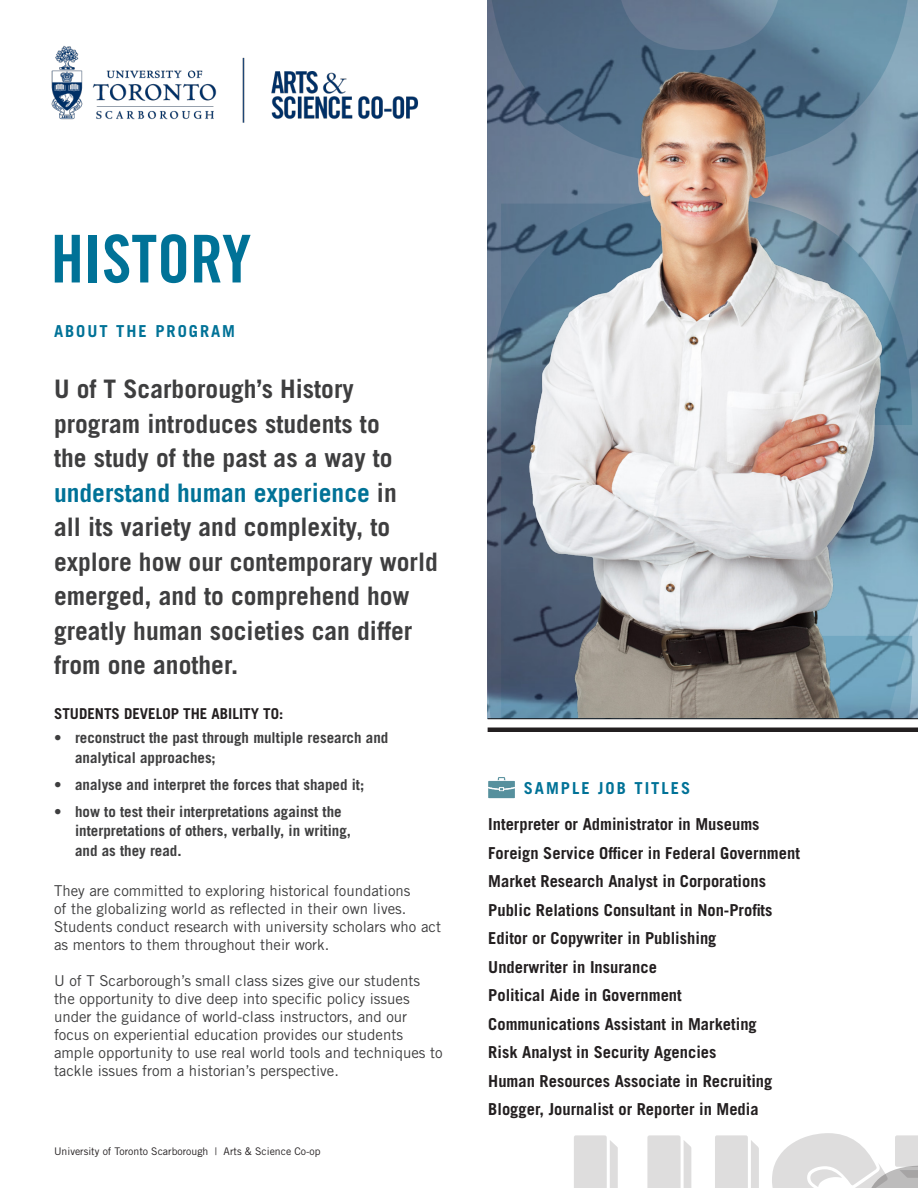
<style>
.page{position:relative;width:918px;height:1188px;background:#fff}
.page>*{position:absolute;margin:0;border:0;box-sizing:border-box;transform-origin:0 0}
.t1{font:700 932.4px "Trade Gothic";color:#007ea2}
.t2{font:66px "Trade Gothic LT Std Bd Cn 20";color:#007297}
.t3{font:700 25.5px/34.5px "Trade Gothic LT Std";color:#3e3e3f}
.SubTitles{font:700 16.5px "Trade Gothic LT Std";color:#231f20}
.SubTitles-2{font:700 16.5px "Trade Gothic LT Std";letter-spacing:.12em;color:#007297}
.t4{font:15px/18px "Trade Gothic LT Std";color:#3e3e3f}
.t5{font:700 15px/19.5px "Trade Gothic LT Std";color:#3e3e3f}
.t6{font:700 15px "Trade Gothic LT Std";color:#231f20}
.t7{font:10.5px "Trade Gothic LT Std";color:#231f20}
.s1{color:#007297}
.s2{font-weight:400}
</style>
<div class="page">
<img style="left:488px;top:777px;width:26px;height:22px">
<img style="left:51px;top:46px;width:367px;height:77px">
<hr style="left:488px;top:718px;width:430px;height:1px;background:#231f20">
<hr style="left:488px;top:728px;width:430px;height:4px;background:#231f20">
<img style="left:487px;top:0;width:431px;height:28px">
<img style="left:487px;top:28px;width:431px;height:690px">
<h1 class="t1" style="left:-83px;top:-27px;width:1245px">OMSC</h1>
<p class="t2" style="left:51px;top:219px;width:202px">HISTORY</p>
<p class="SubTitles-2" style="left:54px;top:321px;width:183px">ABOUT THE PROGRAM</p>
<p class="t3" style="left:54px;top:371px;width:385px">U of T Scarborough’s History program introduces students to<br>the study of the past as a way to <span class="s1">understand human experience</span> in<br>all its variety and complexity, to explore how our contemporary world emerged, and to comprehend how greatly human societies can differ from one another.</p>
<p class="t6" style="left:54px;top:704px;width:231px">STUDENTS DEVELOP THE ABILITY TO:</p>
<p class="t5" style="left:75px;top:728px;width:315px;text-indent:-21px"><span class="s2">•</span> reconstruct the past through multiple research and analytical approaches;</p>
<p class="t5" style="left:54px;top:774px;width:312px"><span class="s2">•</span> analyse and interpret the forces that shaped it;</p>
<p class="t5" style="left:75px;top:801px;width:278px;text-indent:-21px"><span class="s2">•</span> how to test their interpretations against the interpretations of others, verbally, in writing, and as they read.</p>
<p class="t4" style="left:54px;top:882px;width:389px">They are committed to exploring historical foundations<br>of the globalizing world as reflected in their own lives.<br>Students conduct research with university scholars who act as mentors to them throughout their work.</p>
<p class="t4" style="left:54px;top:972px;width:390px">U of T Scarborough’s small class sizes give our students the opportunity to dive deep into specific policy issues under the guidance of world-class instructors, and our focus on experiential education provides our students ample opportunity to use real world tools and techniques to tackle issues from a historian’s perspective.</p>
<p class="SubTitles-2" style="left:524px;top:778px;width:168px">SAMPLE JOB TITLES</p>
<p class="SubTitles" style="left:488px;top:814px;width:273px">Interpreter or Administrator in Museums</p>
<p class="SubTitles" style="left:488px;top:843px;width:313px">Foreign Service Officer in Federal Government</p>
<p class="SubTitles" style="left:488px;top:871px;width:279px">Market Research Analyst in Corporations</p>
<p class="SubTitles" style="left:488px;top:900px;width:286px">Public Relations Consultant in Non-Profits</p>
<p class="SubTitles" style="left:488px;top:928px;width:230px">Editor or Copywriter in Publishing</p>
<p class="SubTitles" style="left:488px;top:957px;width:170px">Underwriter in Insurance</p>
<p class="SubTitles" style="left:488px;top:985px;width:195px">Political Aide in Government</p>
<p class="SubTitles" style="left:488px;top:1014px;width:270px">Communications Assistant in Marketing</p>
<p class="SubTitles" style="left:488px;top:1042px;width:230px">Risk Analyst in Security Agencies</p>
<p class="SubTitles" style="left:488px;top:1071px;width:286px">Human Resources Associate in Recruiting</p>
<p class="SubTitles" style="left:488px;top:1099px;width:272px">Blogger, Journalist or Reporter in Media</p>
<p class="t7" style="left:54px;top:1145px;width:268px">University of Toronto Scarborough | Arts &amp; Science Co-op</p>
</div>
